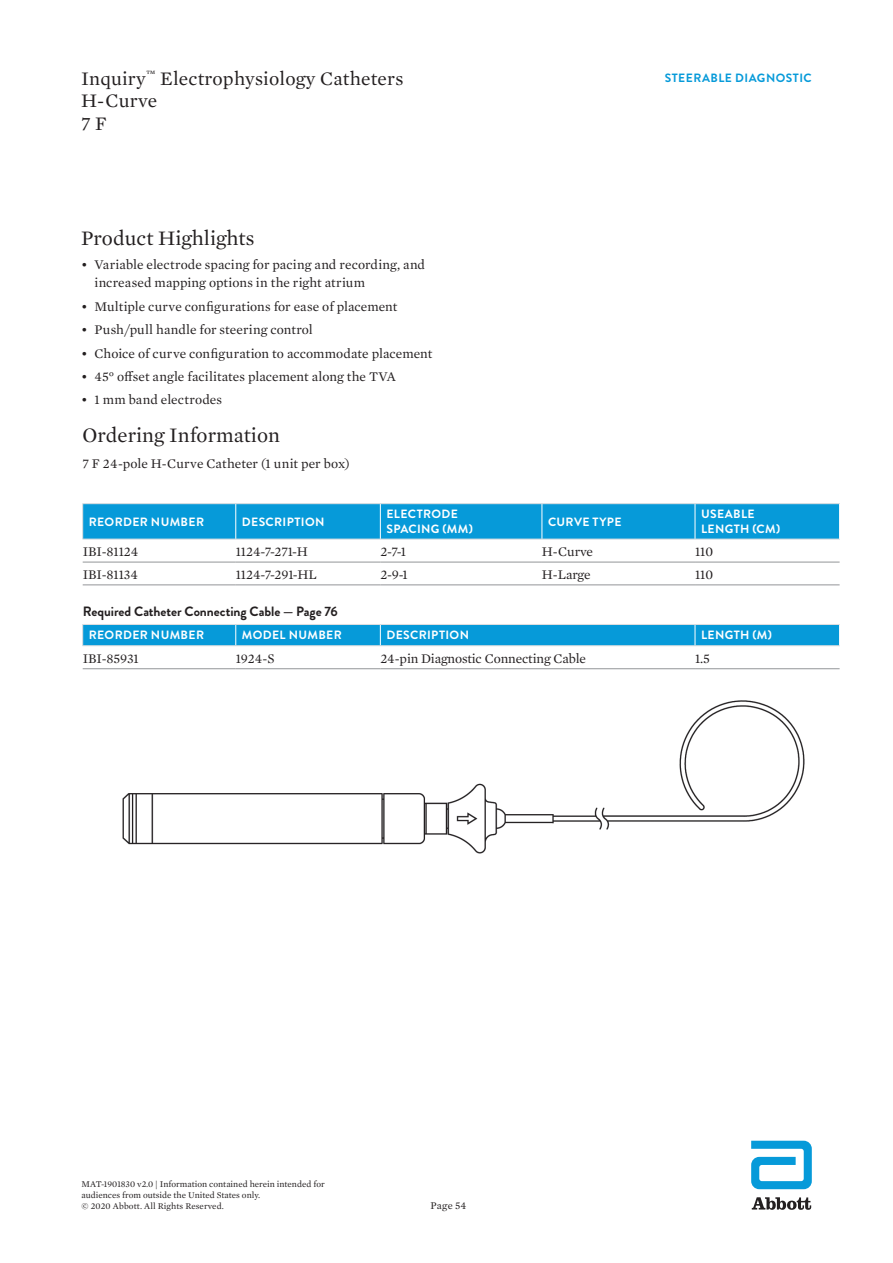
<style>
.page{position:relative;width:893px;height:1263px;background:#fff}
.page>*{position:absolute;margin:0;border:0;box-sizing:border-box;transform-origin:0 0}
.t1{font:21px "Mercury Text G1";color:#231f20}
.t2{font:19.5px/22.5px "Mercury Text G1";letter-spacing:.01em;color:#231f20}
.t3{font:13.5px/18px "Mercury Text G1";color:#231f20}
.t4{font:700 13.5px "Brandon Grotesque";color:#231f20}
.t5{font:700 12px/15px "Brandon Grotesque";letter-spacing:.03em;color:#fff}
.t6{font:700 12px "Brandon Grotesque";letter-spacing:.04em;color:#069ad9}
.t7{font:10.5px "Mercury Text G1";letter-spacing:.02em;color:#231f20}
.t8{font:9px/10.8px "Mercury Text G1";color:#231f20}
</style>
<div class="page">
<svg style="left:751px;top:1141px;width:61px;height:48px"></svg>
<svg style="left:752px;top:1197px;width:59px;height:13px"></svg>
<img style="left:122px;top:700px;width:683px;height:154px">
<div style="left:83px;top:504px;width:756px;height:35px;background:#069ad9"></div>
<hr style="left:83px;top:562px;width:153px;height:1px;background:#939598">
<hr style="left:236px;top:562px;width:144px;height:1px;background:#939598">
<hr style="left:380px;top:562px;width:162px;height:1px;background:#939598">
<hr style="left:542px;top:562px;width:153px;height:1px;background:#939598">
<hr style="left:695px;top:562px;width:145px;height:1px;background:#939598">
<hr style="left:235px;top:504px;width:1px;height:35px;background:#fff">
<hr style="left:380px;top:504px;width:1px;height:35px;background:#fff">
<hr style="left:542px;top:504px;width:1px;height:35px;background:#fff">
<hr style="left:695px;top:504px;width:1px;height:35px;background:#fff">
<hr style="left:82px;top:503px;width:154px;height:1px;background:#dcdddf">
<hr style="left:82px;top:504px;width:1px;height:35px;background:#dcdddf">
<hr style="left:236px;top:503px;width:144px;height:1px;background:#dcdddf">
<hr style="left:380px;top:503px;width:162px;height:1px;background:#dcdddf">
<hr style="left:542px;top:503px;width:153px;height:1px;background:#dcdddf">
<hr style="left:695px;top:503px;width:145px;height:1px;background:#dcdddf">
<hr style="left:82px;top:539px;width:154px;height:1px;background:#dcdddf">
<hr style="left:236px;top:539px;width:144px;height:1px;background:#dcdddf">
<hr style="left:380px;top:539px;width:162px;height:1px;background:#dcdddf">
<hr style="left:542px;top:539px;width:153px;height:1px;background:#dcdddf">
<hr style="left:695px;top:539px;width:145px;height:1px;background:#dcdddf">
<hr style="left:83px;top:585px;width:153px;height:1px;background:#939598">
<hr style="left:236px;top:585px;width:144px;height:1px;background:#939598">
<hr style="left:380px;top:585px;width:162px;height:1px;background:#939598">
<hr style="left:542px;top:585px;width:153px;height:1px;background:#939598">
<hr style="left:695px;top:585px;width:145px;height:1px;background:#939598">
<hr style="left:83px;top:668px;width:153px;height:1px;background:#939598">
<hr style="left:236px;top:668px;width:144px;height:1px;background:#939598">
<hr style="left:380px;top:668px;width:315px;height:1px;background:#939598">
<hr style="left:695px;top:668px;width:145px;height:1px;background:#939598">
<svg style="left:82px;top:624px;width:758px;height:22px;background:#19a0d9"></svg>
<h2 class="t2" style="left:81px;top:66px;width:324px">Inquiry<sup>™</sup> Electrophysiology Catheters<br>H-Curve<br>7 F</h2>
<h1 class="t1" style="left:81px;top:223px;width:175px">Product Highlights</h1>
<p class="t3" style="left:94px;top:255px;width:332px;text-indent:-14px">• Variable electrode spacing for pacing and recording, and increased mapping options in the right atrium</p>
<p class="t3" style="left:81px;top:297px;width:318px">• Multiple curve configurations for ease of placement</p>
<p class="t3" style="left:81px;top:320px;width:233px">• Push/pull handle for steering control</p>
<p class="t3" style="left:81px;top:343px;width:353px">• Choice of curve configuration to accommodate placement</p>
<p class="t3" style="left:81px;top:367px;width:316px">• 45° offset angle facilitates placement along the TVA</p>
<p class="t3" style="left:81px;top:390px;width:143px">• 1 mm band electrodes</p>
<h1 class="t1" style="left:82px;top:420px;width:199px">Ordering Information</h1>
<p class="t3" style="left:82px;top:454px;width:269px">7 F 24-pole H-Curve Catheter (1 unit per box)</p>
<p class="t6" style="left:665px;top:69px;width:149px">STEERABLE DIAGNOSTIC</p>
<p class="t5" style="left:89px;top:514px;width:117px">REORDER NUMBER</p>
<p class="t5" style="left:242px;top:514px;width:84px">DESCRIPTION</p>
<p class="t5" style="left:386px;top:507px;width:88px">ELECTRODE<br>SPACING (MM)</p>
<p class="t5" style="left:548px;top:514px;width:75px">CURVE TYPE</p>
<p class="t5" style="left:701px;top:507px;width:81px">USEABLE<br>LENGTH (CM)</p>
<p class="t3" style="left:83px;top:542px;width:57px">IBI-81124</p>
<p class="t3" style="left:236px;top:542px;width:74px">1124-7-271-H</p>
<p class="t3" style="left:380px;top:542px;width:27px">2-7-1</p>
<p class="t3" style="left:542px;top:542px;width:53px">H-Curve</p>
<p class="t3" style="left:695px;top:542px;width:20px">110</p>
<p class="t3" style="left:83px;top:565px;width:57px">IBI-81134</p>
<p class="t3" style="left:236px;top:565px;width:83px">1124-7-291-HL</p>
<p class="t3" style="left:380px;top:565px;width:29px">2-9-1</p>
<p class="t3" style="left:542px;top:565px;width:50px">H-Large</p>
<p class="t3" style="left:695px;top:565px;width:20px">110</p>
<p class="t4" style="left:83px;top:602px;width:257px">Required Catheter Connecting Cable — Page 76</p>
<p class="t5" style="left:89px;top:628px;width:117px">REORDER NUMBER</p>
<p class="t5" style="left:242px;top:628px;width:101px">MODEL NUMBER</p>
<p class="t5" style="left:386px;top:628px;width:84px">DESCRIPTION</p>
<p class="t5" style="left:701px;top:628px;width:72px">LENGTH (M)</p>
<p class="t3" style="left:83px;top:648px;width:58px">IBI-85931</p>
<p class="t3" style="left:236px;top:648px;width:41px">1924-S</p>
<p class="t3" style="left:380px;top:648px;width:207px">24-pin Diagnostic Connecting Cable</p>
<p class="t3" style="left:695px;top:648px;width:16px">1.5</p>
<p class="t8" style="left:82px;top:1178px;width:245px">MAT-1901830 v2.0 | Information contained herein intended for audiences from outside the United States only.<br>© 2020 Abbott. All Rights Reserved.</p>
<p class="t7" style="left:431px;top:1198px;width:37px">Page 54</p>
</div>
